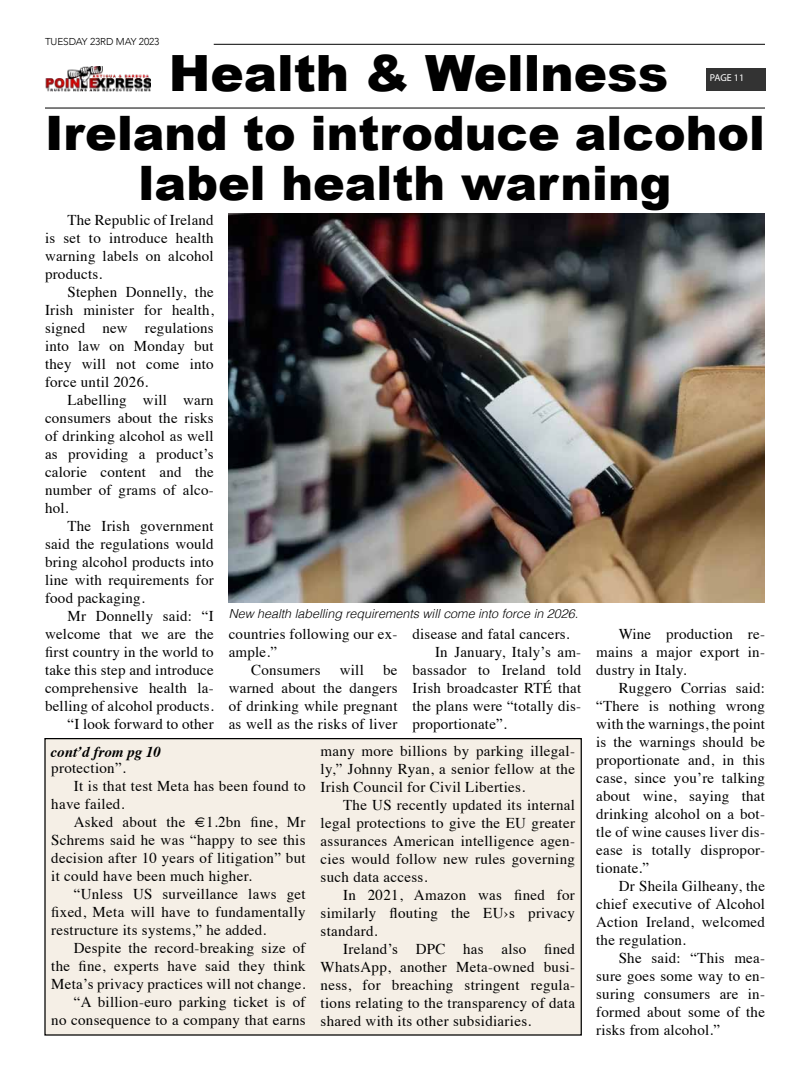
<style>
.page{position:relative;width:810px;height:1080px;background:#fff}
.page>*{position:absolute;margin:0;border:0;box-sizing:border-box;transform-origin:0 0}
.t1{font:900 50px "Arial";color:#000}
.t2{font:900 47.5px/50px "Arial";color:#000;text-align:center}
.t3{font:15px/18px "Times";letter-spacing:.015em;color:#000;text-align:justify}
.t4{font:italic 700 15px "Times";color:#000}
.t5{font:italic 300 12.5px "Helvetica";color:#000}
.t6{font:300 10px "Avenir";letter-spacing:-.01em;color:#000}
.t7{font:10px "Myriad Pro";letter-spacing:-.005em;color:#fff}
</style>
<div class="page">
<hr style="left:45px;top:107px;width:720px;height:2px;background:#333">
<hr style="left:214px;top:44px;width:551px;height:1px;background:#333">
<div style="left:706px;top:68px;width:60px;height:23px;background:#333"></div>
<img style="left:45px;top:66px;width:106px;height:25px">
<div style="left:45px;top:739px;width:536px;height:296px;background:#f5efe6"></div>
<div style="left:44px;top:738px;width:538px;height:298px;border:1px solid #000"></div>
<img style="left:229px;top:214px;width:536px;height:389px">
<p class="t6" style="left:45px;top:35px;width:116px">TUESDAY 23RD MAY 2023</p>
<h1 class="t1" style="left:169px;top:37px;width:501px">Health &amp; Wellness</h1>
<p class="t7" style="left:710px;top:72px;width:36px">PAGE 11</p>
<h2 class="t2" style="left:45px;top:107px;width:722px">Ireland to introduce alcohol label health warning</h2>
<p class="t3" style="left:45px;top:210px;width:170px;text-indent:22px">The Republic of Ireland is set to introduce health warning labels on alcohol products.</p>
<p class="t3" style="left:45px;top:282px;width:170px;text-indent:22px">Stephen Donnelly, the Irish minister for health, signed new regulations into law on Monday but they will not come into force until 2026.</p>
<p class="t3" style="left:45px;top:390px;width:170px;text-indent:22px">Labelling will warn consumers about the risks of drinking alcohol as well as providing a product’s calorie content and the number of grams of alco&shy;hol.</p>
<p class="t3" style="left:45px;top:516px;width:170px;text-indent:22px">The Irish government said the regulations would bring alcohol products into line with requirements for food packaging.</p>
<p class="t3" style="left:45px;top:606px;width:170px;text-align:right">Mr Donnelly said: “I welcome that we are the first country in the world to take this step and introduce comprehensive health la&shy;belling of alcohol products. “I look forward to other</p>
<p class="t5" style="left:229px;top:603px;width:351px">New health labelling requirements will come into force in 2026.</p>
<p class="t3" style="left:229px;top:623px;width:170px">countries following our ex-</p>
<p class="t3" style="left:229px;top:641px;width:50px">ample.”</p>
<p class="t3" style="left:251px;top:659px;width:71px">Consumers</p>
<p class="t3" style="left:340px;top:659px;width:26px">will</p>
<p class="t3" style="left:229px;top:659px;width:170px;text-indent:154px">be warned about the dangers of drinking while pregnant as well as the risks of liver</p>
<p class="t3" style="left:412px;top:623px;width:159px">disease and fatal cancers.</p>
<p class="t3" style="left:435px;top:641px;width:148px">In January, Italy’s am-</p>
<p class="t3" style="left:412px;top:659px;width:170px">bassador to Ireland told</p>
<p class="t3" style="left:412px;top:677px;width:170px">Irish broadcaster RTÉ that</p>
<p class="t3" style="left:412px;top:695px;width:170px">the plans were “totally dis-</p>
<p class="t3" style="left:412px;top:713px;width:96px">proportionate”.</p>
<p class="t4" style="left:51px;top:738px;width:112px">cont’d from pg 10</p>
<p class="t3" style="left:51px;top:758px;width:76px">protection”.</p>
<p class="t3" style="left:74px;top:776px;width:233px">It is that test Meta has been found to</p>
<p class="t3" style="left:51px;top:794px;width:75px">have failed.</p>
<p class="t3" style="left:74px;top:812px;width:233px">Asked about the €1.2bn fine, Mr</p>
<p class="t3" style="left:51px;top:830px;width:256px">Schrems said he was “happy to see this</p>
<p class="t3" style="left:51px;top:848px;width:256px">decision after 10 years of litigation” but</p>
<p class="t3" style="left:51px;top:866px;width:202px">it could have been much higher.</p>
<p class="t3" style="left:74px;top:884px;width:233px">“Unless US surveillance laws get</p>
<p class="t3" style="left:51px;top:902px;width:256px">fixed, Meta will have to fundamentally</p>
<p class="t3" style="left:51px;top:920px;width:217px">restructure its systems,” he added.</p>
<p class="t3" style="left:74px;top:938px;width:233px">Despite the record-breaking size of</p>
<p class="t3" style="left:51px;top:956px;width:256px">the fine, experts have said they think</p>
<p class="t3" style="left:51px;top:974px;width:256px">Meta’s privacy practices will not change.</p>
<p class="t3" style="left:74px;top:992px;width:233px">“A billion-euro parking ticket is of</p>
<p class="t3" style="left:51px;top:1010px;width:256px">no consequence to a company that earns</p>
<p class="t3" style="left:321px;top:741px;width:256px">many more billions by parking illegal&shy;ly,” Johnny Ryan, a senior fellow at the Irish Council for Civil Liberties.</p>
<p class="t3" style="left:321px;top:795px;width:256px;text-indent:22px">The US recently updated its internal legal protections to give the EU greater assurances American intelligence agen&shy;cies would follow new rules governing such data access.</p>
<p class="t3" style="left:321px;top:885px;width:256px;text-indent:22px">In 2021, Amazon was fined for similarly flouting the EU›s privacy standard.</p>
<p class="t3" style="left:321px;top:939px;width:256px;text-indent:22px">Ireland’s DPC has also fined WhatsApp, another Meta-owned busi&shy;ness, for breaching stringent regula&shy;tions relating to the transparency of data shared with its other subsidiaries.</p>
<p class="t3" style="left:596px;top:623px;width:170px;text-indent:22px">Wine production re&shy;mains a major export in&shy;dustry in Italy.</p>
<p class="t3" style="left:596px;top:677px;width:170px;text-indent:22px">Ruggero Corrias said: “There is nothing wrong with the warnings, the point is the warnings should be proportionate and, in this case, since you’re talking about wine, saying that drinking alcohol on a bot&shy;tle of wine causes liver dis&shy;ease is totally dispropor&shy;tionate.”</p>
<p class="t3" style="left:596px;top:875px;width:170px;text-indent:22px">Dr Sheila Gilheany, the chief executive of Alcohol Action Ireland, welcomed the regulation.</p>
<p class="t3" style="left:596px;top:947px;width:170px;text-indent:22px">She said: “This mea&shy;sure goes some way to en&shy;suring consumers are in&shy;formed about some of the risks from alcohol.”</p>
</div>
